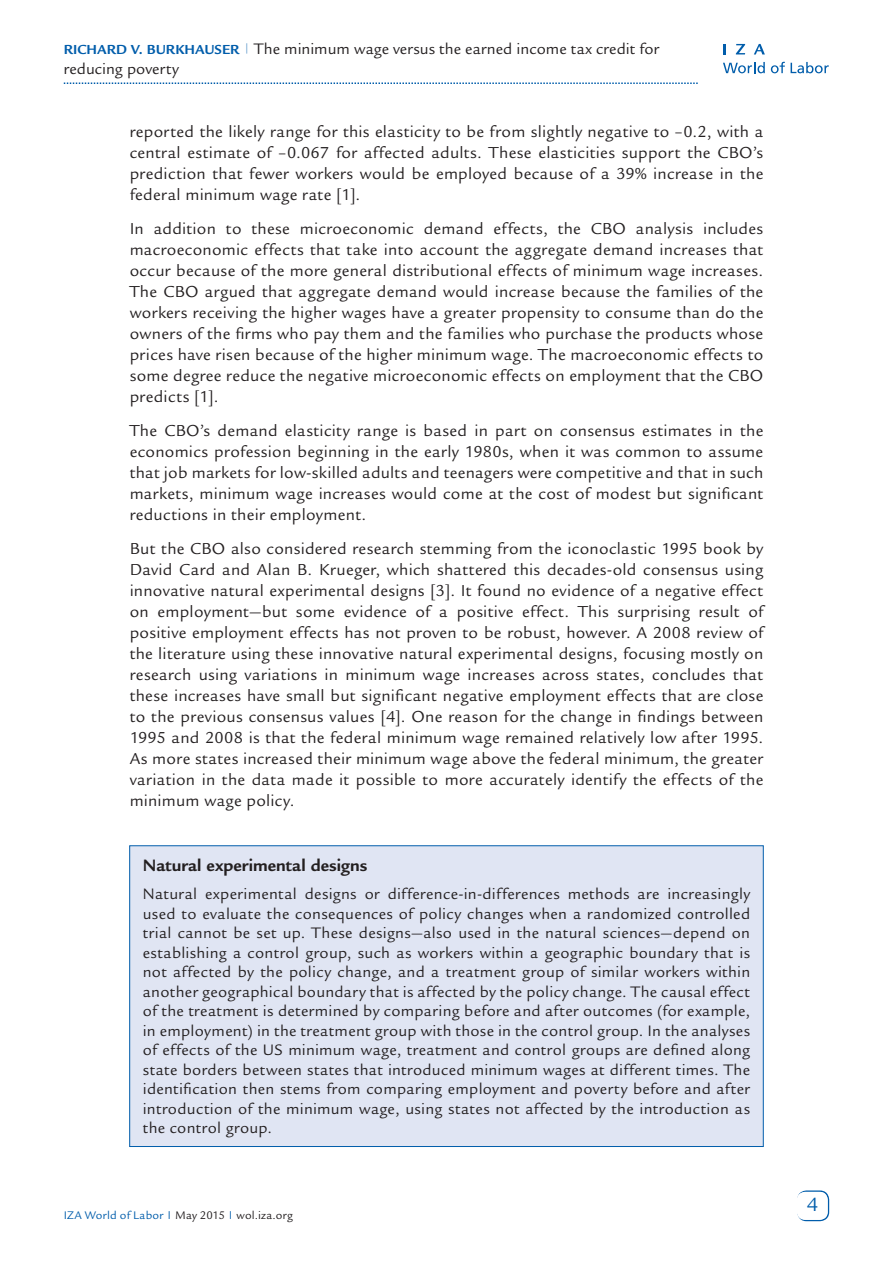
<style>
.page{position:relative;width:893px;height:1263px;background:#fff}
.page>*{position:absolute;margin:0;border:0;box-sizing:border-box;transform-origin:0 0}
.t1{font:21px "Legacy Sans Std";color:#015dab}
.t2{font:700 18px "Legacy Sans Std";color:#231f20}
.t3{font:17.25px/21px "Legacy Sans Std";letter-spacing:.015em;color:#231f20;text-align:justify}
.t4{font:16.5px/19.5px "Legacy Sans Std";letter-spacing:.015em;color:#231f20}
.t5{font:12px "Legacy Sans Std";letter-spacing:.015em;color:#231f20}
.s1{font-weight:700;font-size:14.25px;color:#015dab}
.s2{color:#015dab}
</style>
<div class="page">
<div style="left:797px;top:1190px;width:32px;height:31px;border:2px solid #015dab;border-radius:9px"></div>
<div style="left:797px;top:1192px;width:31px;height:28px;background:#fff;border-radius:9px"></div>
<svg style="left:64px;top:82px;width:634px;height:2px"></svg>
<svg style="left:723px;top:62px;width:42px;height:11px"></svg>
<svg style="left:771px;top:62px;width:14px;height:11px"></svg>
<svg style="left:791px;top:62px;width:38px;height:11px"></svg>
<svg style="left:723px;top:44px;width:3px;height:10px"></svg>
<svg style="left:736px;top:44px;width:9px;height:10px"></svg>
<svg style="left:754px;top:44px;width:11px;height:10px"></svg>
<div style="left:130px;top:846px;width:633px;height:300px;background:#e0e5f3"></div>
<p class="t4" style="left:64px;top:39px;width:597px"><span class="s1">Richard V. Burkhauser</span> <sup>|</sup> The minimum wage versus the earned income tax credit for reducing poverty</p>
<p class="t3" style="left:130px;top:122px;width:635px">reported the likely range for this elasticity to be from slightly negative to –0.2, with a central estimate of –0.067 for affected adults. These elasticities support the CBO’s prediction that fewer workers would be employed because of a 39% increase in the federal minimum wage rate [1].</p>
<p class="t3" style="left:130px;top:218px;width:635px">In addition to these microeconomic demand effects, the CBO analysis includes macroeconomic effects that take into account the aggregate demand increases that occur because of the more general distributional effects of minimum wage increases.<br>The CBO argued that aggregate demand would increase because the families of the workers receiving the higher wages have a greater propensity to consume than do the owners of the firms who pay them and the families who purchase the products whose prices have risen because of the higher minimum wage. The macroeconomic effects to some degree reduce the negative microeconomic effects on employment that the CBO predicts [1].</p>
<p class="t3" style="left:130px;top:420px;width:635px">The CBO’s demand elasticity range is based in part on consensus estimates in the economics profession beginning in the early 1980s, when it was common to assume that job markets for low-skilled adults and teenagers were competitive and that in such markets, minimum wage increases would come at the cost of modest but significant reductions in their employment.</p>
<p class="t3" style="left:130px;top:538px;width:635px">But the CBO also considered research stemming from the iconoclastic 1995 book by David Card and Alan B. Krueger, which shattered this decades-old consensus using innovative natural experimental designs [3]. It found no evidence of a negative effect on employment—but some evidence of a positive effect. This surprising result of positive employment effects has not proven to be robust, however. A 2008 review of the literature using these innovative natural experimental designs, focusing mostly on research using variations in minimum wage increases across states, concludes that these increases have small but significant negative employment effects that are close to the previous consensus values [4]. One reason for the change in findings between 1995 and 2008 is that the federal minimum wage remained relatively low after 1995.<br>As more states increased their minimum wage above the federal minimum, the greater variation in the data made it possible to more accurately identify the effects of the minimum wage policy.</p>
<p class="t2" style="left:143px;top:855px;width:226px">Natural experimental designs</p>
<p class="t4" style="left:143px;top:884px;width:609px;text-align:justify">Natural experimental designs or difference-in-differences methods are increasingly used to evaluate the consequences of policy changes when a randomized controlled trial cannot be set up. These designs—also used in the natural sciences—depend on establishing a control group, such as workers within a geographic boundary that is not affected by the policy change, and a treatment group of similar workers within another geographical boundary that is affected by the policy change. The causal effect of the treatment is determined by comparing before and after outcomes (for example, in employment) in the treatment group with those in the control group. In the analyses of effects of the US minimum wage, treatment and control groups are defined along state borders between states that introduced minimum wages at different times. The identification then stems from comparing employment and poverty before and after introduction of the minimum wage, using states not affected by the introduction as the control group.</p>
<p class="t5" style="left:64px;top:1208px;width:231px"><span class="s2">IZA World of Labor</span> <sup>|</sup> May 2015 <sup>|</sup> wol.iza.org</p>
<p class="t1" style="left:807px;top:1192px;width:13px">4</p>
</div>
